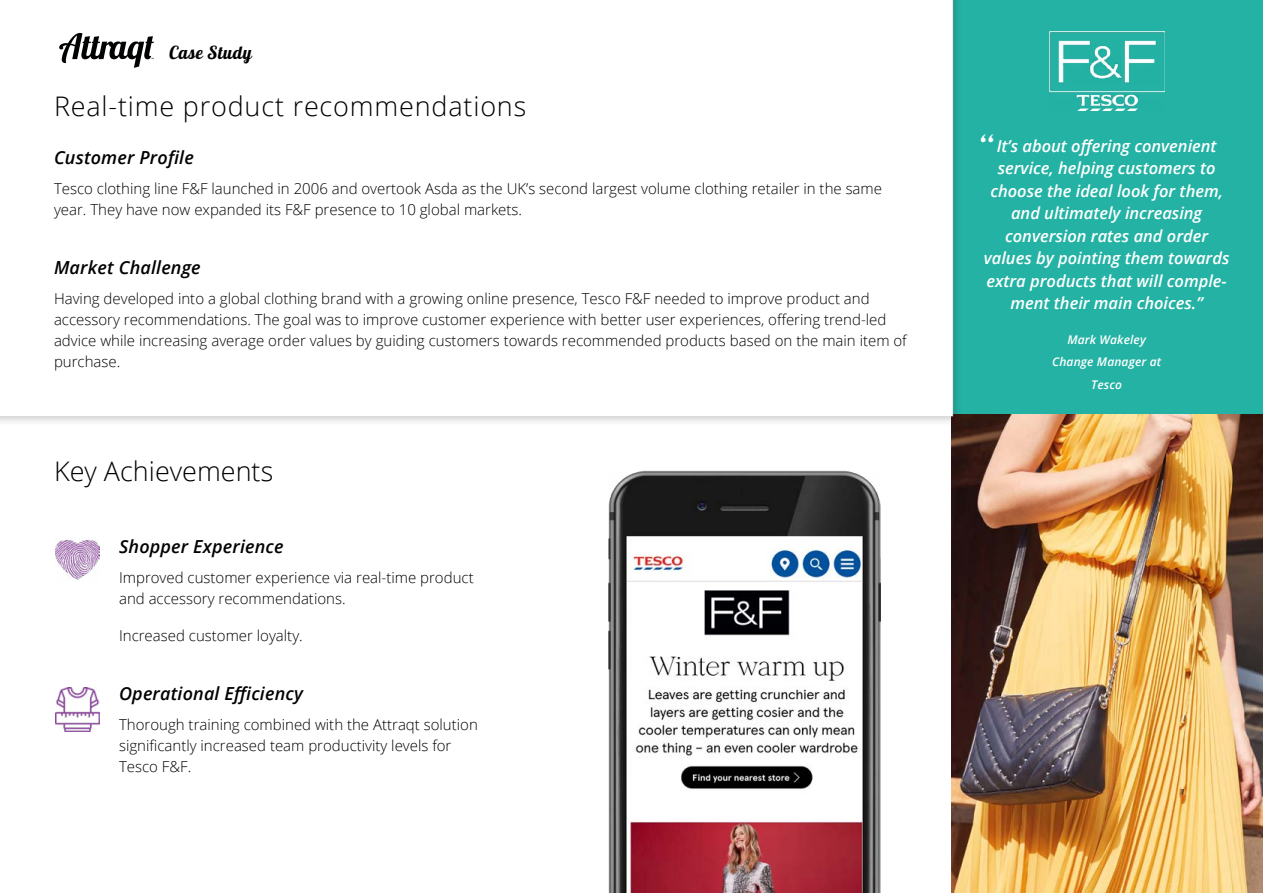
<style>
.page{position:relative;width:1263px;height:893px;background:#fff}
.page>*{position:absolute;margin:0;border:0;box-sizing:border-box;transform-origin:0 0}
.t1{font:italic 700 34.5px "Lobster Two";color:#fff}
.t2{font:300 27px "Open Sans";letter-spacing:.03em;color:#000}
.t3{font:300 27px "Open Sans";color:#000}
.t4{font:italic 600 18px "Open Sans";letter-spacing:.01em;color:#000}
.t5{font:italic 700 18px "Lobster Two";letter-spacing:.03em;color:#000}
.t6{font:italic 600 16.5px/22.5px "Open Sans";color:#fff;text-align:center}
.t7{font:300 15px/21px "Open Sans";color:#000}
.t8{font:italic 600 12px/22.5px "Open Sans";letter-spacing:.01em;color:#fff;text-align:center}
</style>
<div class="page">
<img style="left:56px;top:539px;width:44px;height:41px">
<div style="left:953px;top:0;width:310px;height:883px;background:#23b2a4"></div>
<img style="left:1049px;top:31px;width:115px;height:79px">
<img style="left:952px;top:415px;width:311px;height:478px">
<img style="left:0;top:0;width:960px;height:425px">
<svg style="left:59px;top:33px;width:95px;height:35px"></svg>
<img style="left:56px;top:687px;width:44px;height:45px">
<img style="left:608px;top:470px;width:272px;height:423px">
<p class="t5" style="left:169px;top:41px;width:84px">Case Study</p>
<h2 class="t2" style="left:54px;top:87px;width:474px">Real-time product recommendations</h2>
<p class="t4" style="left:54px;top:145px;width:141px">Customer Profile</p>
<p class="t7" style="left:54px;top:178px;width:829px">Tesco clothing line F&amp;F launched in 2006 and overtook Asda as the UK’s second largest volume clothing retailer in the same year. They have now expanded its F&amp;F presence to 10 global markets.</p>
<p class="t4" style="left:54px;top:255px;width:148px">Market Challenge</p>
<p class="t7" style="left:54px;top:287px;width:854px">Having developed into a global clothing brand with a growing online presence, Tesco F&amp;F needed to improve product and accessory recommendations. The goal was to improve customer experience with better user experiences, offering trend-led advice while increasing average order values by guiding customers towards recommended products based on the main item of purchase.</p>
<h2 class="t3" style="left:54px;top:452px;width:221px">Key Achievements</h2>
<p class="t4" style="left:119px;top:534px;width:166px">Shopper Experience</p>
<p class="t7" style="left:119px;top:566px;width:356px">Improved customer experience via real-time product and accessory recommendations.</p>
<p class="t7" style="left:119px;top:625px;width:185px">Increased customer loyalty.</p>
<p class="t4" style="left:119px;top:681px;width:185px">Operational Efficiency</p>
<p class="t7" style="left:119px;top:713px;width:360px">Thorough training combined with the Attraqt solution significantly increased team productivity levels for<br>Tesco F&amp;F.</p>
<h1 class="t1" style="left:978px;top:126px;width:16px">“</h1>
<p class="t6" style="left:984px;top:134px;width:247px">It’s about offering convenient service, helping customers to choose the ideal look for them, and ultimately increasing conversion rates and order values by pointing them towards extra products that will comple&shy;ment their main choices.”</p>
<p class="t8" style="left:1052px;top:328px;width:111px">Mark Wakeley<br>Change Manager at<br>Tesco</p>
</div>
